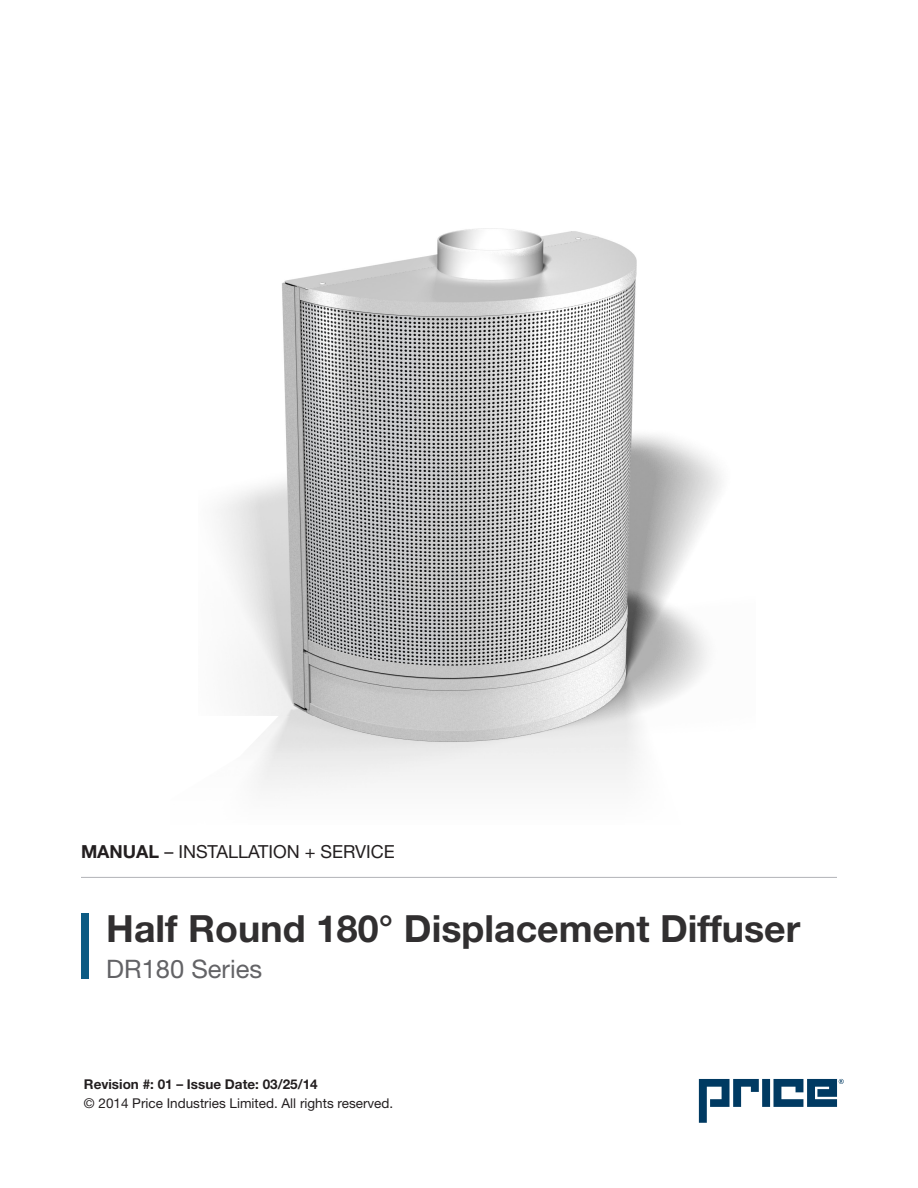
<style>
.page{position:relative;width:918px;height:1188px;background:#fff}
.page>*{position:absolute;margin:0;border:0;box-sizing:border-box;transform-origin:0 0}
.t1{font:700 37.5px "Helvetica Neue LT Std";color:#312f30}
.t2{font:25.5px "Helvetica Neue LT Std";color:#636366}
.t3{font:18px "Helvetica Neue LT Std";color:#231f20}
.t4{font:13.5px "Helvetica Neue LT Std";color:#231f20}
.t5{font:700 13.5px "Helvetica Neue LT Std";color:#231f20}
.s1{font-weight:700}
.s2{font-stretch:condensed}
</style>
<div class="page">
<svg style="left:699px;top:1079px;width:60px;height:44px"></svg>
<div style="left:762px;top:1079px;width:8px;height:28px;background:#003a62"></div>
<svg style="left:773px;top:1079px;width:71px;height:28px"></svg>
<img style="left:258px;top:716px;width:381px;height:72px">
<img style="left:218px;top:228px;width:503px;height:488px">
<div style="left:81px;top:914px;width:7px;height:66px;background:#0c5b83"></div>
<hr style="left:81px;top:877px;width:756px;height:1px;background:#b2b3b7">
<h3 class="t3" style="left:81px;top:841px;width:315px"><span class="s1">MANUAL</span> – INSTALLATION + SERVICE</h3>
<h1 class="t1" style="left:106px;top:905px;width:696px">Half Round 180° Displacement Diffuser</h1>
<h2 class="t2" style="left:106px;top:953px;width:157px">DR180 Series</h2>
<p class="t5" style="left:84px;top:1075px;width:235px">Revision #: 01 <span class="s2">–</span> Issue Date: 03/25/14</p>
<p class="t4" style="left:84px;top:1095px;width:311px">© 2014 Price Industries Limited. All rights reserved.</p>
</div>
